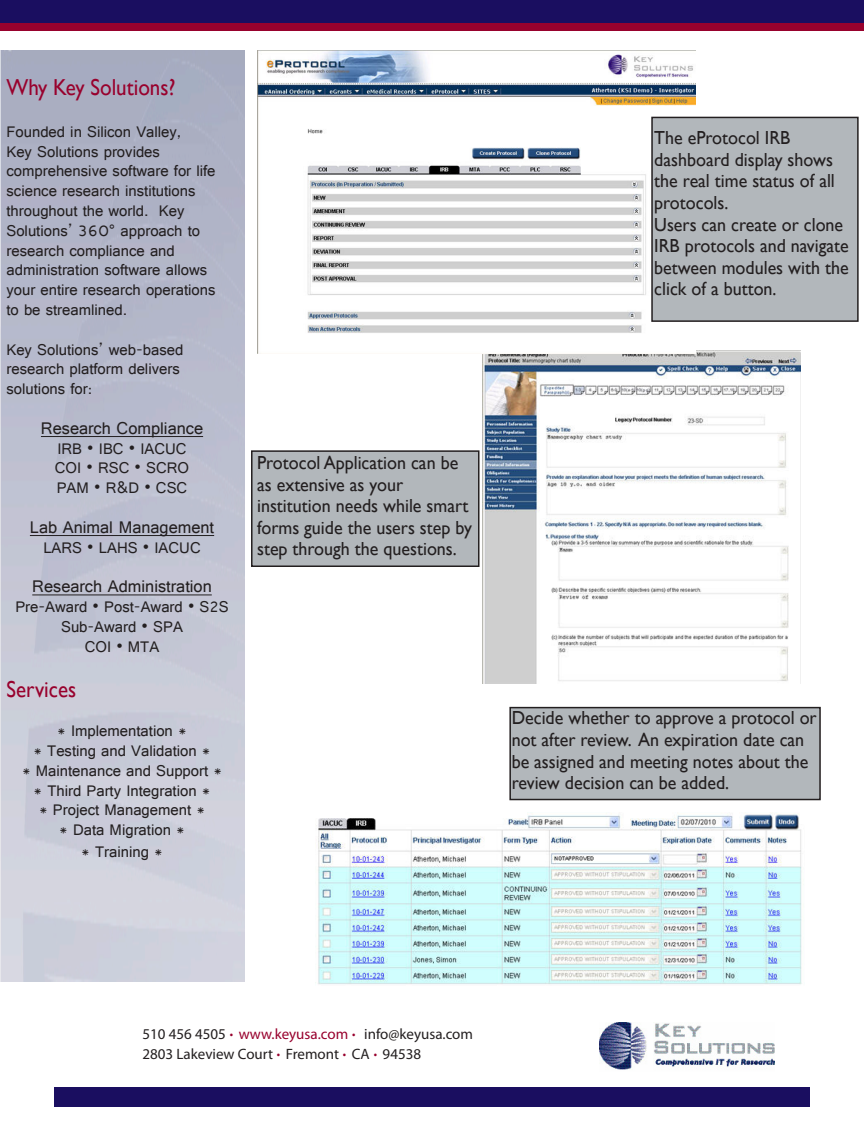
<style>
.page{position:relative;width:864px;height:1134px;background:#fff}
.page>*{position:absolute;margin:0;border:0;box-sizing:border-box;transform-origin:0 0}
.t1{font:23.1px "Gill Sans";color:#98012d;scale:.91 1}
.t2{font:18.9px/21.6px "Gill Sans";color:#231f20;scale:.95 1}
.t3{font:18.15px "Raavi";color:#231f20}
.t4{font:16.5px/19.8px "Raavi";color:#231f20}
.ks_plain_text{font:15px "Myriad Pro";color:#231f20}
.s1{color:#98012d}
</style>
<div class="page">
<img style="left:600px;top:1022px;width:175px;height:48px">
<div style="left:0;top:23px;width:864px;height:8px;background:#98012d"></div>
<div style="left:0;top:0;width:864px;height:23px;background:#1a0e60"></div>
<div style="left:54px;top:1088px;width:756px;height:19px;background:#1a0e60"></div>
<img style="left:0;top:50px;width:244px;height:931px">
<hr style="left:41px;top:436px;width:162px;height:1px;background:#231f20">
<hr style="left:30px;top:535px;width:184px;height:1px;background:#231f20">
<hr style="left:32px;top:595px;width:180px;height:1px;background:#231f20">
<img style="left:482px;top:351px;width:318px;height:332px">
<div style="left:252px;top:451px;width:227px;height:115px;background:#b2b7bb"></div>
<div style="left:251px;top:450px;width:229px;height:117px;border:2px solid #231f20"></div>
<img style="left:257px;top:50px;width:439px;height:303px">
<div style="left:652px;top:117px;width:206px;height:204px;background:#b2b7bb"></div>
<div style="left:651px;top:117px;width:208px;height:205px;border:2px solid #231f20"></div>
<img style="left:315px;top:800px;width:489px;height:185px">
<div style="left:510px;top:708px;width:310px;height:92px;background:#b2b7bb"></div>
<div style="left:509px;top:707px;width:312px;height:93px;border:2px solid #231f20"></div>
<p class="t1" style="left:6px;top:74px;width:187px">Why Key Solutions?</p>
<p class="t4" style="left:6px;top:121px;width:177px">Founded in Silicon Valley,<br>Key Solutions provides</p>
<p class="t4" style="left:6px;top:161px;width:211px">comprehensive software for life science research institutions throughout the world. Key</p>
<p class="t4" style="left:6px;top:220px;width:195px">Solutions’ 360° approach to research compliance and</p>
<p class="t4" style="left:6px;top:260px;width:211px">administration software allows your entire research operations</p>
<p class="t4" style="left:6px;top:299px;width:122px">to be streamlined.</p>
<p class="t4" style="left:6px;top:339px;width:178px">Key Solutions’ web-based</p>
<p class="t4" style="left:6px;top:359px;width:175px">research platform delivers</p>
<p class="t4" style="left:6px;top:379px;width:87px">solutions for:</p>
<p class="t3" style="left:41px;top:417px;width:164px">Research Compliance</p>
<p class="t4" style="left:57px;top:438px;width:131px">IRB • IBC • IACUC</p>
<p class="t4" style="left:55px;top:458px;width:136px">COI • RSC • SCRO</p>
<p class="t4" style="left:57px;top:478px;width:132px">PAM • R&amp;D • CSC</p>
<p class="t3" style="left:30px;top:516px;width:186px">Lab Animal Management</p>
<p class="t4" style="left:43px;top:537px;width:159px">LARS • LAHS • IACUC</p>
<p class="t3" style="left:32px;top:575px;width:181px">Research Administration</p>
<p class="t4" style="left:15px;top:596px;width:215px;text-align:center">Pre-Award • Post-Award • S2S<br>Sub-Award • SPA</p>
<p class="t4" style="left:85px;top:636px;width:76px">COI • MTA</p>
<p class="t1" style="left:6px;top:675px;width:78px">Services</p>
<p class="t4" style="left:57px;top:721px;width:131px">* Implementation *</p>
<p class="t4" style="left:33px;top:740px;width:179px">* Testing and Validation *</p>
<p class="t4" style="left:22px;top:760px;width:202px">* Maintenance and Support *</p>
<p class="t4" style="left:34px;top:780px;width:178px">* Third Party Integration *</p>
<p class="t4" style="left:39px;top:800px;width:167px">* Project Management *</p>
<p class="t4" style="left:59px;top:820px;width:127px">* Data Migration *</p>
<p class="t4" style="left:81px;top:841px;width:83px">* Training *</p>
<p class="t2" style="left:257px;top:452px;width:213px">Protocol Application can be as extensive as your</p>
<p class="t2" style="left:257px;top:495px;width:228px">institution needs while smart forms guide the users step by step through the questions.</p>
<p class="t2" style="left:654px;top:127px;width:145px">The eProtocol IRB</p>
<p class="t2" style="left:654px;top:149px;width:192px;text-align:justify">dashboard display shows the real time status of all protocols.</p>
<p class="t2" style="left:654px;top:214px;width:206px">Users can create or clone<br>IRB protocols and navigate between modules with the click of a button.</p>
<p class="t2" style="left:512px;top:707px;width:323px">Decide whether to approve a protocol or not after review. An expiration date can be assigned and meeting notes about the review decision can be added.</p>
<p class="ks_plain_text" style="left:143px;top:1025px;width:332px">510 456 4505 <sup>.</sup> <span class="s1">www.keyusa.com</span> <sup>.</sup> info@keyusa.com</p>
<p class="ks_plain_text" style="left:143px;top:1045px;width:280px">2803 Lakeview Court <sup>.</sup> Fremont <sup>.</sup> CA <sup>.</sup> 94538</p>
</div>
